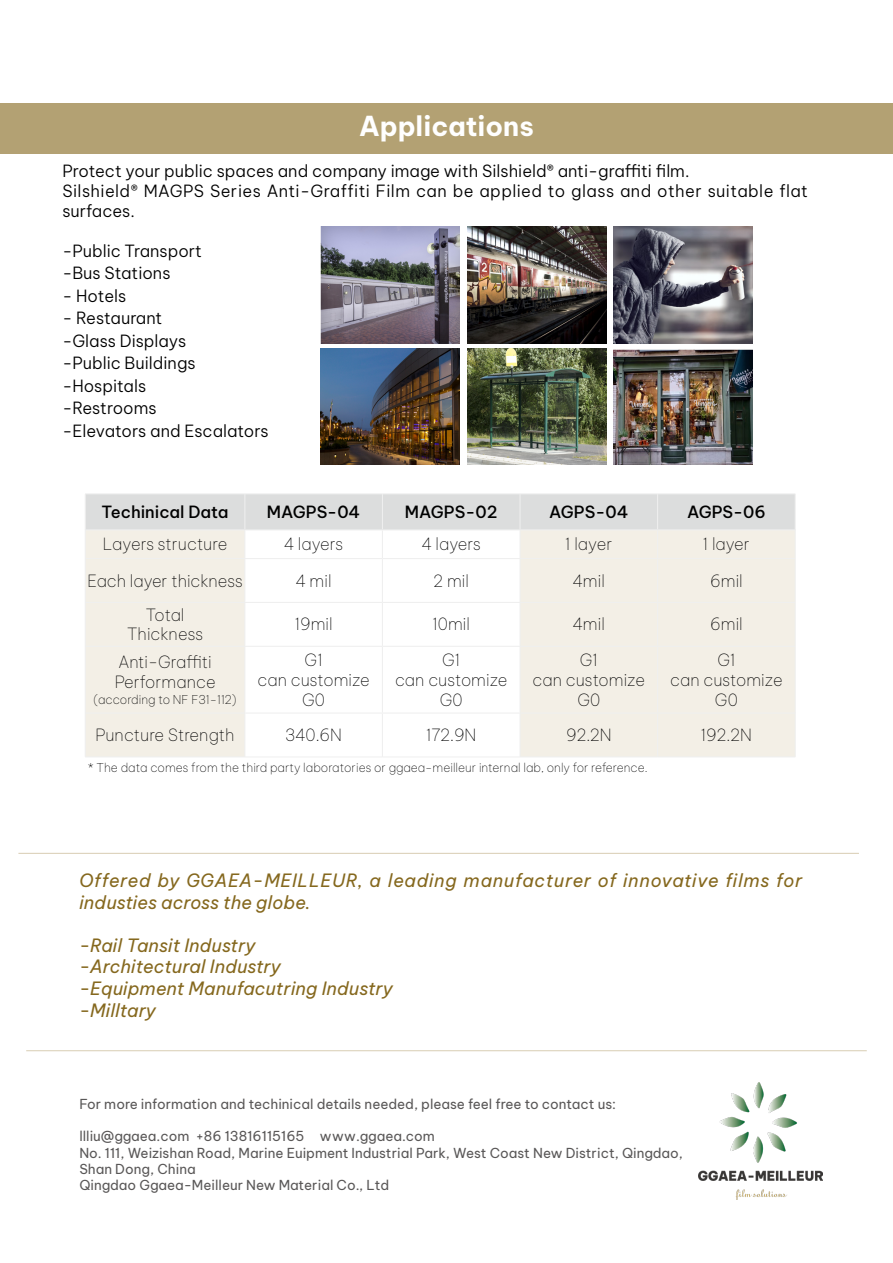
<style>
.page{position:relative;width:893px;height:1263px;background:#fff}
.page>*{position:absolute;margin:0;border:0;box-sizing:border-box;transform-origin:0 0}
.t1{font:700 27px "Be Vietnam Pro";color:#fff}
.t2{font:italic 18px/21.6px "Be Vietnam Pro";letter-spacing:.035em;color:#85681e}
.t3{font:italic 18px/21.6px "Be Vietnam Pro";color:#85681e}
.t4{font:300 16.5px/22.5px "Be Vietnam Pro";color:#000}
.t5{font:100 16.5px/19.8px "Be Vietnam Pro";color:#000;text-align:center}
.t6{font:500 16.5px "Be Vietnam Pro";color:#000}
.t7{font:13.5px/16.2px "Be Vietnam Pro";color:#595757}
.t8{font:100 12px "Be Vietnam Pro";color:#000}
</style>
<div class="page">
<div style="left:0;top:103px;width:893px;height:51px;background:#b3a173"></div>
<img style="left:699px;top:1083px;width:123px;height:116px">
<svg style="left:86px;top:559px;width:709px;height:198px;fill:#f3efe6"></svg>
<hr style="left:85px;top:559px;width:1px;height:43px;background:#efefef">
<hr style="left:795px;top:559px;width:1px;height:43px;background:#efefef">
<hr style="left:85px;top:602px;width:1px;height:44px;background:#efefef">
<hr style="left:795px;top:602px;width:1px;height:44px;background:#efefef">
<hr style="left:85px;top:646px;width:1px;height:67px;background:#efefef">
<hr style="left:795px;top:646px;width:1px;height:67px;background:#efefef">
<hr style="left:85px;top:713px;width:1px;height:44px;background:#efefef">
<hr style="left:795px;top:713px;width:1px;height:44px;background:#efefef">
<hr style="left:85px;top:757px;width:160px;height:1px;background:#efefef">
<hr style="left:245px;top:757px;width:137px;height:1px;background:#efefef">
<hr style="left:382px;top:757px;width:138px;height:1px;background:#efefef">
<hr style="left:520px;top:757px;width:138px;height:1px;background:#efefef">
<hr style="left:658px;top:757px;width:137px;height:1px;background:#efefef">
<svg style="left:85px;top:494px;width:711px;height:65px"></svg>
<hr style="left:85px;top:558px;width:160px;height:1px;background:#efefef">
<hr style="left:245px;top:558px;width:137px;height:1px;background:#efefef">
<hr style="left:244px;top:559px;width:1px;height:43px;background:#efefef">
<hr style="left:382px;top:558px;width:138px;height:1px;background:#efefef">
<hr style="left:382px;top:559px;width:1px;height:43px;background:#efefef">
<hr style="left:520px;top:558px;width:138px;height:1px;background:#efefef">
<hr style="left:519px;top:559px;width:2px;height:43px;background:#efefef">
<hr style="left:658px;top:558px;width:137px;height:1px;background:#efefef">
<hr style="left:657px;top:559px;width:1px;height:43px;background:#efefef">
<hr style="left:85px;top:602px;width:160px;height:1px;background:#efefef">
<hr style="left:245px;top:602px;width:137px;height:1px;background:#efefef">
<hr style="left:244px;top:603px;width:1px;height:43px;background:#efefef">
<hr style="left:382px;top:602px;width:138px;height:1px;background:#efefef">
<hr style="left:382px;top:603px;width:1px;height:43px;background:#efefef">
<hr style="left:520px;top:602px;width:138px;height:1px;background:#efefef">
<hr style="left:519px;top:603px;width:2px;height:43px;background:#efefef">
<hr style="left:658px;top:602px;width:137px;height:1px;background:#efefef">
<hr style="left:657px;top:603px;width:1px;height:43px;background:#efefef">
<hr style="left:85px;top:646px;width:160px;height:1px;background:#efefef">
<hr style="left:245px;top:646px;width:137px;height:1px;background:#efefef">
<hr style="left:244px;top:647px;width:1px;height:65px;background:#efefef">
<hr style="left:382px;top:646px;width:138px;height:1px;background:#efefef">
<hr style="left:382px;top:647px;width:1px;height:65px;background:#efefef">
<hr style="left:520px;top:646px;width:138px;height:1px;background:#efefef">
<hr style="left:519px;top:647px;width:2px;height:65px;background:#efefef">
<hr style="left:658px;top:646px;width:137px;height:1px;background:#efefef">
<hr style="left:657px;top:647px;width:1px;height:65px;background:#efefef">
<hr style="left:85px;top:712px;width:160px;height:2px;background:#efefef">
<hr style="left:245px;top:712px;width:137px;height:2px;background:#efefef">
<hr style="left:244px;top:714px;width:1px;height:43px;background:#efefef">
<hr style="left:382px;top:712px;width:138px;height:2px;background:#efefef">
<hr style="left:382px;top:714px;width:1px;height:43px;background:#efefef">
<hr style="left:520px;top:712px;width:138px;height:2px;background:#efefef">
<hr style="left:519px;top:714px;width:2px;height:43px;background:#efefef">
<hr style="left:658px;top:712px;width:137px;height:2px;background:#efefef">
<hr style="left:657px;top:714px;width:1px;height:43px;background:#efefef">
<img style="left:320px;top:227px;width:139px;height:116px">
<img style="left:320px;top:349px;width:139px;height:116px">
<img style="left:468px;top:349px;width:139px;height:116px">
<img style="left:614px;top:349px;width:139px;height:116px">
<img style="left:468px;top:227px;width:139px;height:116px">
<img style="left:614px;top:227px;width:139px;height:116px">
<hr style="left:18px;top:853px;width:841px;height:1px;background:#d8cdb3">
<hr style="left:26px;top:1050px;width:841px;height:1px;background:#d8cdb3">
<h1 class="t1" style="left:359px;top:103px;width:176px">Applications</h1>
<p class="t4" style="left:62px;top:160px;width:747px;line-height:19.8px">Protect your public spaces and company image with Silshield® anti-graffiti film.<br>Silshield® MAGPS Series Anti-Graffiti Film can be applied to glass and other suitable flat surfaces.</p>
<p class="t4" style="left:62px;top:238px;width:141px">-Public Transport -Bus Stations</p>
<p class="t4" style="left:62px;top:283px;width:65px">- Hotels</p>
<p class="t4" style="left:62px;top:305px;width:208px">- Restaurant<br>-Glass Displays<br>-Public Buildings -Hospitals<br>-Restrooms<br>-Elevators and Escalators</p>
<p class="t6" style="left:102px;top:498px;width:128px">Techinical Data</p>
<p class="t6" style="left:267px;top:498px;width:95px">MAGPS-04</p>
<p class="t6" style="left:405px;top:498px;width:94px">MAGPS-02</p>
<p class="t6" style="left:549px;top:498px;width:81px">AGPS-04</p>
<p class="t6" style="left:687px;top:498px;width:80px">AGPS-06</p>
<p class="t5" style="left:103px;top:533px;width:126px">Layers structure</p>
<p class="t5" style="left:284px;top:533px;width:61px">4 layers</p>
<p class="t5" style="left:422px;top:533px;width:61px">4 layers</p>
<p class="t5" style="left:565px;top:533px;width:49px">1 layer</p>
<p class="t5" style="left:703px;top:533px;width:49px">1 layer</p>
<p class="t5" style="left:87px;top:569px;width:157px">Each layer thickness</p>
<p class="t5" style="left:296px;top:569px;width:37px">4 mil</p>
<p class="t5" style="left:434px;top:569px;width:37px">2 mil</p>
<p class="t5" style="left:573px;top:569px;width:34px">4mil</p>
<p class="t5" style="left:710px;top:569px;width:34px">6mil</p>
<p class="t5" style="left:127px;top:603px;width:77px">Total<br>Thickness</p>
<p class="t5" style="left:295px;top:613px;width:39px">19mil</p>
<p class="t5" style="left:433px;top:613px;width:39px">10mil</p>
<p class="t5" style="left:573px;top:613px;width:34px">4mil</p>
<p class="t5" style="left:710px;top:613px;width:34px">6mil</p>
<p class="t5" style="left:115px;top:651px;width:102px;text-align:left">Anti-Graffiti<br>Performance</p>
<p class="t8" style="left:94px;top:690px;width:145px">(according to NF F31-112)</p>
<p class="t5" style="left:257px;top:649px;width:114px">G1<br>can customize<br>G0</p>
<p class="t5" style="left:395px;top:649px;width:114px">G1<br>can customize<br>G0</p>
<p class="t5" style="left:533px;top:649px;width:114px">G1<br>can customize<br>G0</p>
<p class="t5" style="left:670px;top:649px;width:114px">G1<br>can customize<br>G0</p>
<p class="t5" style="left:95px;top:724px;width:141px">Puncture Strength</p>
<p class="t5" style="left:285px;top:724px;width:58px">340.6N</p>
<p class="t5" style="left:426px;top:724px;width:52px">172.9N</p>
<p class="t5" style="left:566px;top:724px;width:47px">92.2N</p>
<p class="t5" style="left:701px;top:724px;width:53px">192.2N</p>
<p class="t8" style="left:88px;top:758px;width:561px">* The data comes from the third party laboratories or ggaea-meilleur internal lab, only for reference.</p>
<p class="t2" style="left:79px;top:867px;width:724px">Offered by GGAEA-MEILLEUR, a leading manufacturer of innovative films for industies across the globe.</p>
<p class="t3" style="left:79px;top:932px;width:315px">-Rail Tansit Industry<br>-Architectural Industry<br>-Equipment Manufacutring Industry -Milltary</p>
<p class="t7" style="left:79px;top:1094px;width:538px">For more information and techinical details needed, please feel free to contact us:</p>
<p class="t7" style="left:79px;top:1127px;width:605px">llliu@ggaea.com +86 13816115165 www.ggaea.com<br>No. 111, Weizishan Road, Marine Euipment Industrial Park, West Coast New District, Qingdao, Shan Dong, China<br>Qingdao Ggaea-Meilleur New Material Co., Ltd</p>
</div>
